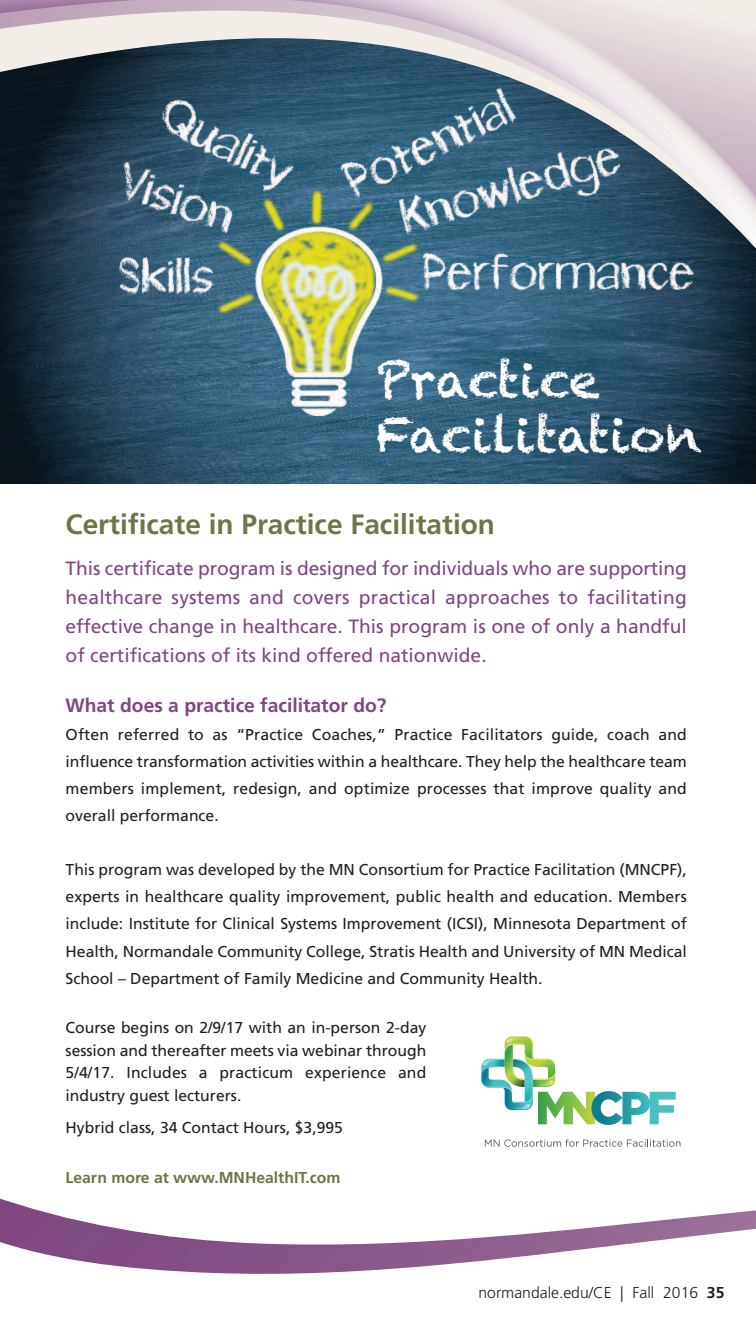
<style>
.page{position:relative;width:756px;height:1323px;background:#fff}
.page>*{position:absolute;margin:0;border:0;box-sizing:border-box;transform-origin:0 0}
.t1{font:49px/55.3px "Chalkduster";color:#fff}
.t2{font:700 28px "Frutiger LT";color:#6d7646}
.t3{font:19.25px/28.9px "Frutiger LT";color:#7f4781;text-align:justify}
.t4{font:700 19.25px "Frutiger LT";color:#7f4781}
.t5{font:15.75px/27.1px "Frutiger LT";color:#231f20;text-align:justify}
.t6{font:700 15.75px "Frutiger LT";color:#6d7646}
.t7{font:300 15.75px "Frutiger LT";color:#231f20}
.s1{font-weight:700}
</style>
<div class="page">
<img style="left:0;top:264px;width:756px;height:220px">
<svg style="left:1px;top:1199px;width:755px;height:75px"></svg>
<svg style="left:0;top:0;width:756px;height:264px;background:#6f838e"></svg>
<svg style="left:485px;top:1139px;width:195px;height:8px"></svg>
<svg style="left:481px;top:1036px;width:195px;height:89px"></svg>
<img style="left:507px;top:1038px;width:17px;height:5px">
<h1 class="t1" style="left:376px;top:352px;width:327px">Practice<br>Facilitation</h1>
<h2 class="t2" style="left:66px;top:513px;width:431px">Certificate in Practice Facilitation</h2>
<p class="t3" style="left:66px;top:555px;width:623px">This certificate program is designed for individuals who are supporting healthcare systems and covers practical approaches to facilitating effective change in healthcare. This program is one of only a handful of certifications of its kind offered nationwide.</p>
<p class="t4" style="left:66px;top:698px;width:322px">What does a practice facilitator do?</p>
<p class="t5" style="left:66px;top:722px;width:623px">Often referred to as “Practice Coaches,” Practice Facilitators guide, coach and influence transformation activities within a healthcare. They help the healthcare team members implement, redesign, and optimize processes that improve quality and overall performance.</p>
<p class="t5" style="left:66px;top:857px;width:623px">This program was developed by the MN Consortium for Practice Facilitation (MNCPF), experts in healthcare quality improvement, public health and education. Members include: Institute for Clinical Systems Improvement (ICSI), Minnesota Department of Health, Normandale Community College, Stratis Health and University of MN Medical School – Department of Family Medicine and Community Health.</p>
<p class="t5" style="left:66px;top:1017px;width:362px;line-height:22.8px">Course begins on 2/9/17 with an in-person 2-day session and thereafter meets via webinar through 5/4/17. Includes a practicum experience and industry guest lecturers.</p>
<p class="t5" style="left:66px;top:1115px;width:279px">Hybrid class, 34 Contact Hours, $3,995</p>
<p class="t6" style="left:66px;top:1172px;width:276px">Learn more at www.MNHealthIT.com</p>
<p class="t7" style="left:479px;top:1286px;width:247px">normandale.edu/CE | Fall 2016 <span class="s1">35</span></p>
</div>
